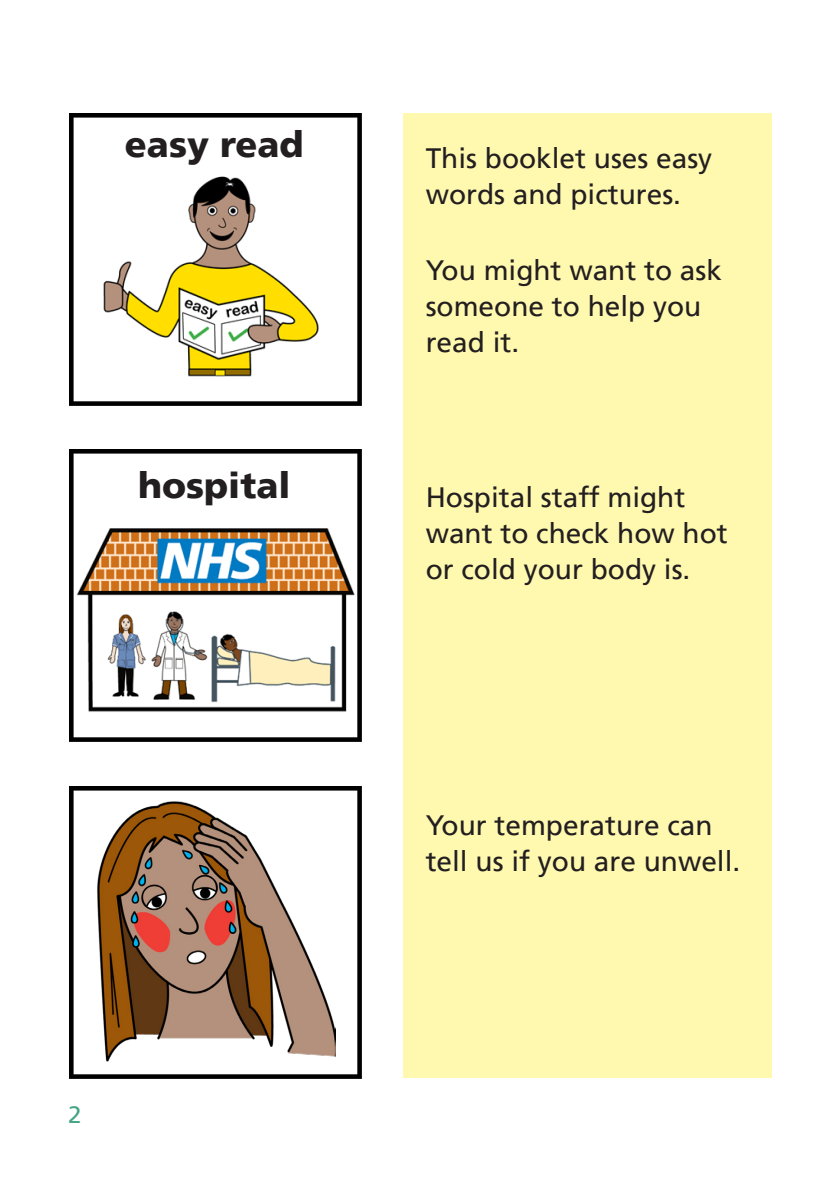
<style>
.page{position:relative;width:840px;height:1191px;background:#fff}
.page>*{position:absolute;margin:0;border:0;box-sizing:border-box;transform-origin:0 0}
.Body_Text{font:900 36px "Frutiger LT";color:#231f20}
.Body_Text-2{font:28px/36px "Frutiger LT";color:#231f20}
.t1{font:24px "Frutiger LT";color:#46a586}
</style>
<div class="page">
<div style="left:403px;top:113px;width:368px;height:964px;background:#fff9b0"></div>
<img style="left:69px;top:449px;width:292px;height:292px">
<div style="left:82px;top:461px;width:267px;height:266px;background:#fff"></div>
<img style="left:76px;top:525px;width:279px;height:187px">
<img style="left:69px;top:786px;width:292px;height:292px">
<div style="left:82px;top:798px;width:267px;height:266px;background:#fff"></div>
<img style="left:93px;top:797px;width:242px;height:273px">
<img style="left:69px;top:113px;width:292px;height:292px">
<div style="left:82px;top:122px;width:265px;height:51px;background:#fff"></div>
<p class="Body_Text" style="left:125px;top:123px;width:180px">easy read</p>
<p class="Body_Text" style="left:138px;top:463px;width:154px">hospital</p>
<p class="t1" style="left:68px;top:1101px;width:15px">2</p>
<p class="Body_Text-2" style="left:425px;top:141px;width:288px">This booklet uses easy words and pictures.</p>
<p class="Body_Text-2" style="left:425px;top:252px;width:297px">You might want to ask someone to help you read it.</p>
<p class="Body_Text-2" style="left:425px;top:479px;width:303px">Hospital staff might want to check how hot or cold your body is.</p>
<p class="Body_Text-2" style="left:425px;top:807px;width:316px">Your temperature can tell us if you are unwell.</p>
</div>
